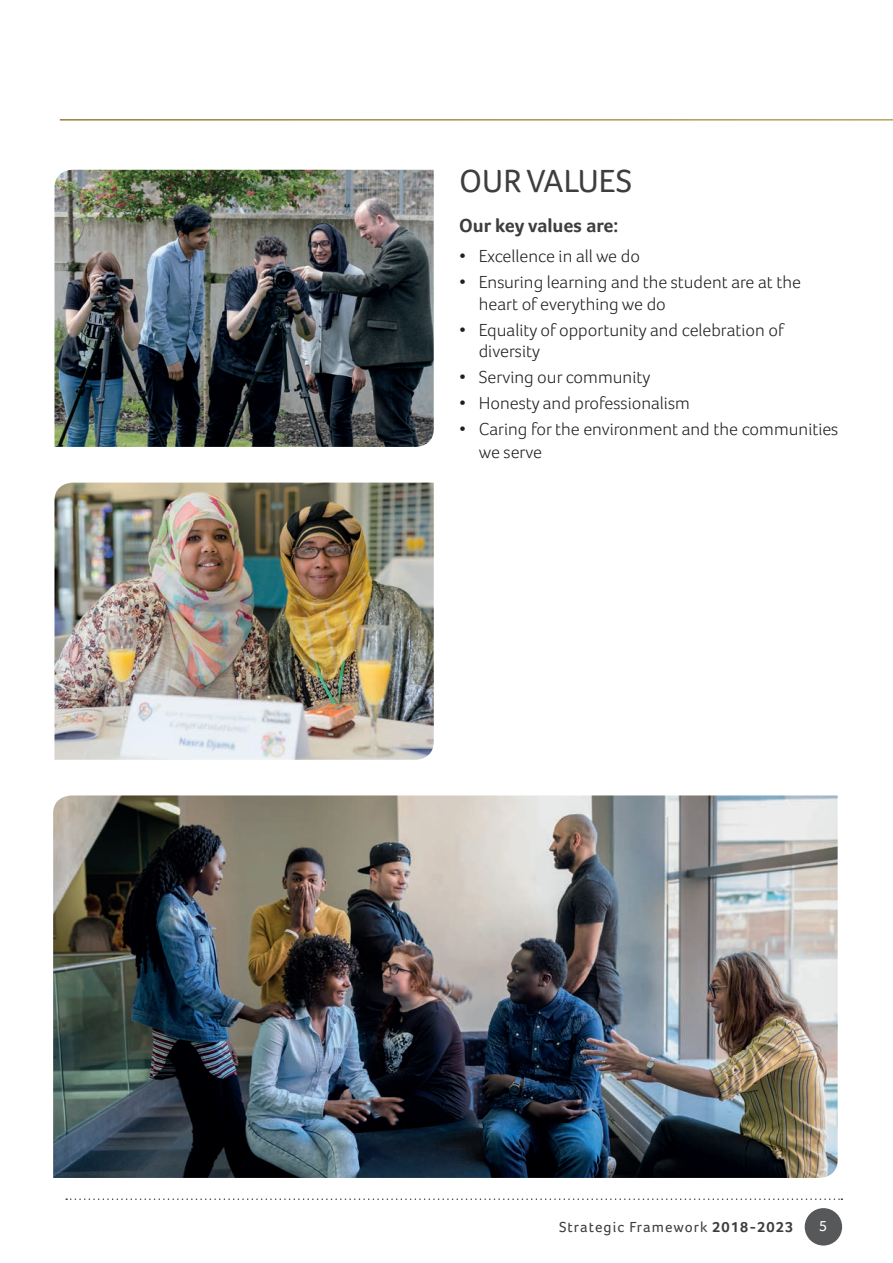
<style>
.page{position:relative;width:893px;height:1263px;background:#fff}
.page>*{position:absolute;margin:0;border:0;box-sizing:border-box;transform-origin:0 0}
.t1{font:33px "Foco";color:#3e3e3f}
.t2{font:700 19.5px "Foco";color:#3e3e3f}
.t3{font:300 18px/21.6px "Foco";color:#231f20}
.t4{font:15px "Foco";letter-spacing:.07em;color:#3e3e3f}
.t5{font:15px "Foco";color:#fff}
.s1{font-weight:700}
</style>
<div class="page">
<img style="left:54px;top:483px;width:380px;height:277px">
<img style="left:53px;top:795px;width:785px;height:383px">
<img style="left:54px;top:170px;width:380px;height:277px">
<div style="left:805px;top:1208px;width:37px;height:37px;background:#57585a;border-radius:50%"></div>
<svg style="left:66px;top:1198px;width:776px;height:2px"></svg>
<h1 class="t1" style="left:459px;top:162px;width:174px">OUR VALUES</h1>
<p class="t2" style="left:459px;top:214px;width:161px">Our key values are:</p>
<p class="t3" style="left:459px;top:245px;width:182px">• Excellence in all we do</p>
<p class="t3" style="left:479px;top:271px;width:324px;text-indent:-19px">• Ensuring learning and the student are at the heart of everything we do</p>
<p class="t3" style="left:479px;top:319px;width:307px;text-indent:-19px">• Equality of opportunity and celebration of diversity</p>
<p class="t3" style="left:459px;top:366px;width:193px">• Serving our community</p>
<p class="t3" style="left:459px;top:392px;width:232px">• Honesty and professionalism</p>
<p class="t3" style="left:479px;top:417px;width:361px;line-height:23.2px;text-indent:-19px">• Caring for the environment and the communities we serve</p>
<p class="t4" style="left:559px;top:1218px;width:236px">Strategic Framework <span class="s1">2018-2023</span></p>
<p class="t5" style="left:819px;top:1217px;width:10px">5</p>
</div>
